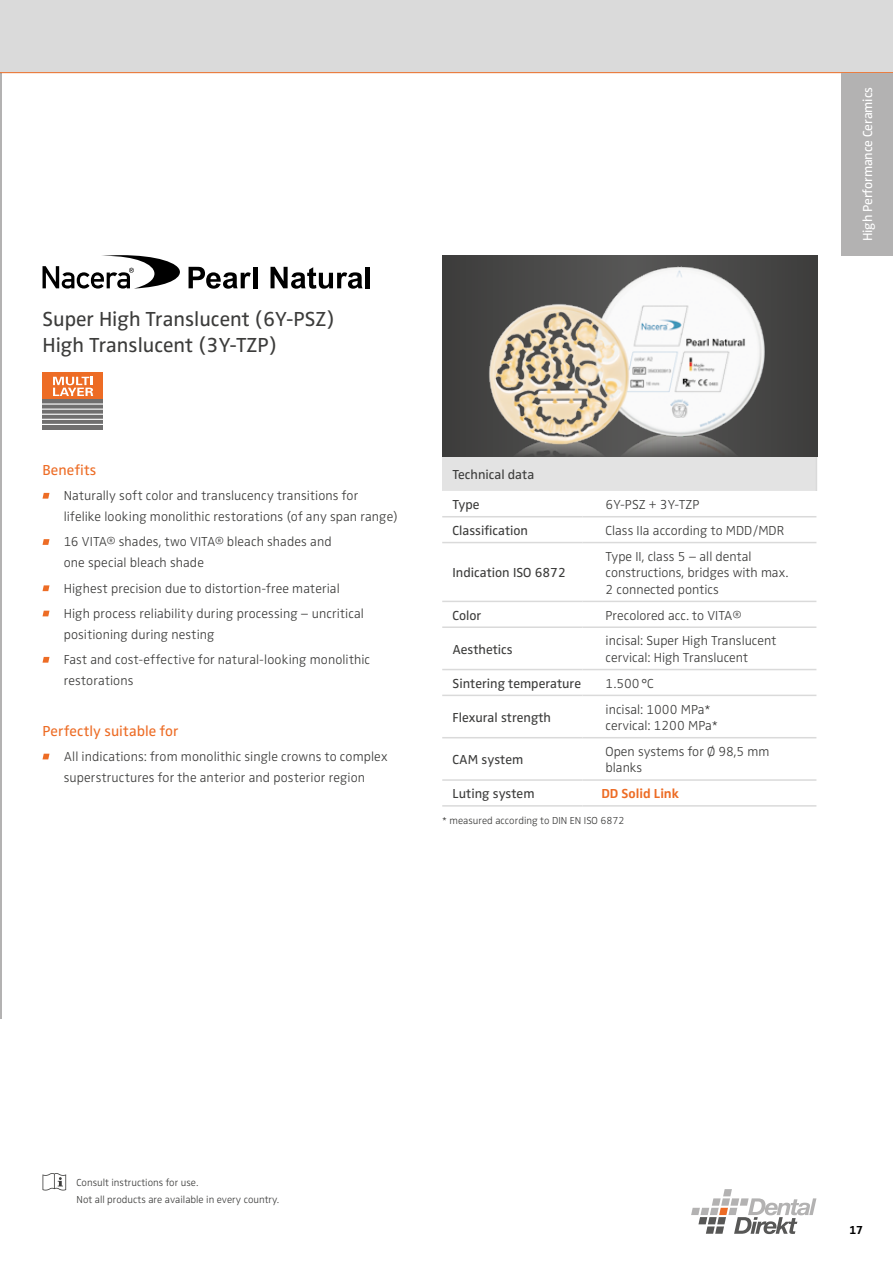
<style>
.page{position:relative;width:893px;height:1263px;background:#fff}
.page>*{position:absolute;margin:0;border:0;box-sizing:border-box;transform-origin:0 0}
.t1{font:21px/25.2px "Zwo OT";color:#3c3c3b}
.t2{font:15px "Zwo OT";letter-spacing:.005em;color:#ed6c25}
.t3{font:300 13.5px/16.5px "Zwo OT";letter-spacing:.005em;color:#3c3c3b}
.t4{font:13.5px/29.5px "Zwo OT";color:#3c3c3b}
.t5{font:13.5px "Zwo OT";letter-spacing:-.01em;color:#fff}
.t6{font:700 13.5px "Zwo OT";color:#ed6c25}
.t7{font:700 12px "Zwo OT";color:#000}
.t8{font:300 10.5px/17.4px "Zwo OT";color:#3c3c3b}
</style>
<div class="page">
<svg style="left:691px;top:1189px;width:125px;height:45px"></svg>
<div style="left:0;top:0;width:893px;height:72px;background:#dadada"></div>
<hr style="left:0;top:72px;width:893px;height:1px;background:#ed6c25">
<hr style="left:0;top:73px;width:2px;height:946px;background:#b3b2b2">
<svg style="left:43px;top:493px;width:7px;height:6px"></svg>
<svg style="left:43px;top:539px;width:7px;height:6px"></svg>
<svg style="left:43px;top:585px;width:7px;height:6px"></svg>
<svg style="left:43px;top:611px;width:7px;height:5px"></svg>
<svg style="left:43px;top:657px;width:7px;height:6px"></svg>
<svg style="left:43px;top:754px;width:7px;height:5px"></svg>
<div style="left:442px;top:457px;width:374px;height:34px;background:#e3e3e3"></div>
<svg style="left:442px;top:517px;width:374px;height:222px"></svg>
<hr style="left:816px;top:457px;width:1px;height:34px;background:#dadada">
<hr style="left:442px;top:516px;width:141px;height:1px;background:#dadada">
<hr style="left:583px;top:516px;width:233px;height:1px;background:#dadada">
<hr style="left:442px;top:542px;width:141px;height:1px;background:#dadada">
<hr style="left:583px;top:542px;width:233px;height:1px;background:#dadada">
<hr style="left:442px;top:601px;width:141px;height:1px;background:#dadada">
<hr style="left:583px;top:601px;width:233px;height:1px;background:#dadada">
<hr style="left:442px;top:626px;width:141px;height:2px;background:#dadada">
<hr style="left:583px;top:626px;width:233px;height:2px;background:#dadada">
<hr style="left:442px;top:669px;width:141px;height:1px;background:#dadada">
<hr style="left:583px;top:669px;width:233px;height:1px;background:#dadada">
<hr style="left:442px;top:695px;width:141px;height:1px;background:#dadada">
<hr style="left:583px;top:695px;width:233px;height:1px;background:#dadada">
<hr style="left:442px;top:737px;width:141px;height:1px;background:#dadada">
<hr style="left:583px;top:737px;width:233px;height:1px;background:#dadada">
<hr style="left:442px;top:779px;width:141px;height:2px;background:#dadada">
<hr style="left:583px;top:779px;width:233px;height:2px;background:#dadada">
<hr style="left:442px;top:805px;width:141px;height:2px;background:#dadada">
<hr style="left:583px;top:805px;width:233px;height:2px;background:#dadada">
<svg style="left:43px;top:255px;width:137px;height:34px"></svg>
<svg style="left:189px;top:267px;width:62px;height:22px"></svg>
<hr style="left:254px;top:267px;width:4px;height:21px;background:#000">
<svg style="left:271px;top:267px;width:92px;height:22px"></svg>
<hr style="left:366px;top:267px;width:4px;height:21px;background:#000">
<div style="left:43px;top:372px;width:60px;height:38px;background:#ed6c25"></div>
<svg style="left:43px;top:399px;width:60px;height:30px"></svg>
<hr style="left:43px;top:403px;width:60px;height:2px;background:#fff">
<hr style="left:43px;top:409px;width:60px;height:1px;background:#fff">
<hr style="left:43px;top:414px;width:60px;height:1px;background:#fff">
<hr style="left:43px;top:419px;width:60px;height:1px;background:#fff">
<hr style="left:43px;top:424px;width:60px;height:1px;background:#fff">
<svg style="left:53px;top:377px;width:40px;height:19px"></svg>
<div style="left:842px;top:73px;width:51px;height:182px;background:#b3b2b2"></div>
<div style="left:442px;top:255px;width:375px;height:202px;background:#40403f"></div>
<img style="left:488px;top:260px;width:277px;height:197px">
<svg style="left:43px;top:1173px;width:23px;height:17px"></svg>
<h1 class="t1" style="left:43px;top:307px;width:294px">Super High Translucent (6Y-PSZ)<br>High Translucent (3Y-TZP)</h1>
<p class="t2" style="left:43px;top:461px;width:55px">Benefits</p>
<p class="t3" style="left:64px;top:485px;width:336px;line-height:21px">Naturally soft color and translucency transitions for lifelike looking monolithic restorations (of any span range)</p>
<p class="t3" style="left:64px;top:532px;width:269px;line-height:21px">16 VITA® shades, two VITA® bleach shades and one special bleach shade</p>
<p class="t3" style="left:64px;top:576px;width:302px;line-height:25.2px">Highest precision due to distortion-free material<br>High process reliability during processing – uncritical</p>
<p class="t3" style="left:64px;top:622px;width:308px;line-height:25.2px">positioning during nesting<br>Fast and cost-effective for natural-looking monolithic</p>
<p class="t3" style="left:64px;top:673px;width:71px">restorations</p>
<p class="t2" style="left:43px;top:722px;width:138px">Perfectly suitable for</p>
<p class="t3" style="left:64px;top:746px;width:325px;line-height:21px">All indications: from monolithic single crowns to complex superstructures for the anterior and posterior region</p>
<p class="t4" style="left:452px;top:460px;width:83px">Technical data<br>Type</p>
<p class="t3" style="left:606px;top:497px;width:95px">6Y-PSZ + 3Y-TZP</p>
<p class="t4" style="left:452px;top:516px;width:77px">Classification</p>
<p class="t3" style="left:606px;top:522px;width:180px">Class IIa according to MDD/MDR</p>
<p class="t4" style="left:452px;top:558px;width:115px">Indication ISO 6872</p>
<p class="t3" style="left:606px;top:548px;width:184px">Type II, class 5 – all dental constructions, bridges with max.<br>2 connected pontics</p>
<p class="t4" style="left:452px;top:601px;width:30px">Color</p>
<p class="t3" style="left:606px;top:607px;width:137px">Precolored acc. to VITA®</p>
<p class="t4" style="left:452px;top:635px;width:62px">Aesthetics</p>
<p class="t3" style="left:606px;top:633px;width:172px">incisal: Super High Translucent cervical: High Translucent</p>
<p class="t4" style="left:452px;top:669px;width:130px">Sintering temperature</p>
<p class="t3" style="left:606px;top:675px;width:50px">1.500°C</p>
<p class="t4" style="left:452px;top:703px;width:100px">Flexural strength</p>
<p class="t3" style="left:606px;top:701px;width:114px">incisal: 1000 MPa* cervical: 1200 MPa*</p>
<p class="t4" style="left:452px;top:745px;width:72px">CAM system</p>
<p class="t3" style="left:606px;top:743px;width:165px">Open systems for Ø 98,5 mm blanks</p>
<p class="t4" style="left:452px;top:779px;width:84px">Luting system</p>
<p class="t6" style="left:601px;top:786px;width:79px">DD Solid Link</p>
<p class="t8" style="left:442px;top:812px;width:184px">* measured according to DIN EN ISO 6872</p>
<p class="t5" style="left:860px;top:241px;width:156px;rotate:-90deg">High Performance Ceramics</p>
<p class="t8" style="left:77px;top:1174px;width:204px">Consult instructions for use.<br>Not all products are available in every country.</p>
<p class="t7" style="left:849px;top:1223px;width:15px">17</p>
</div>
